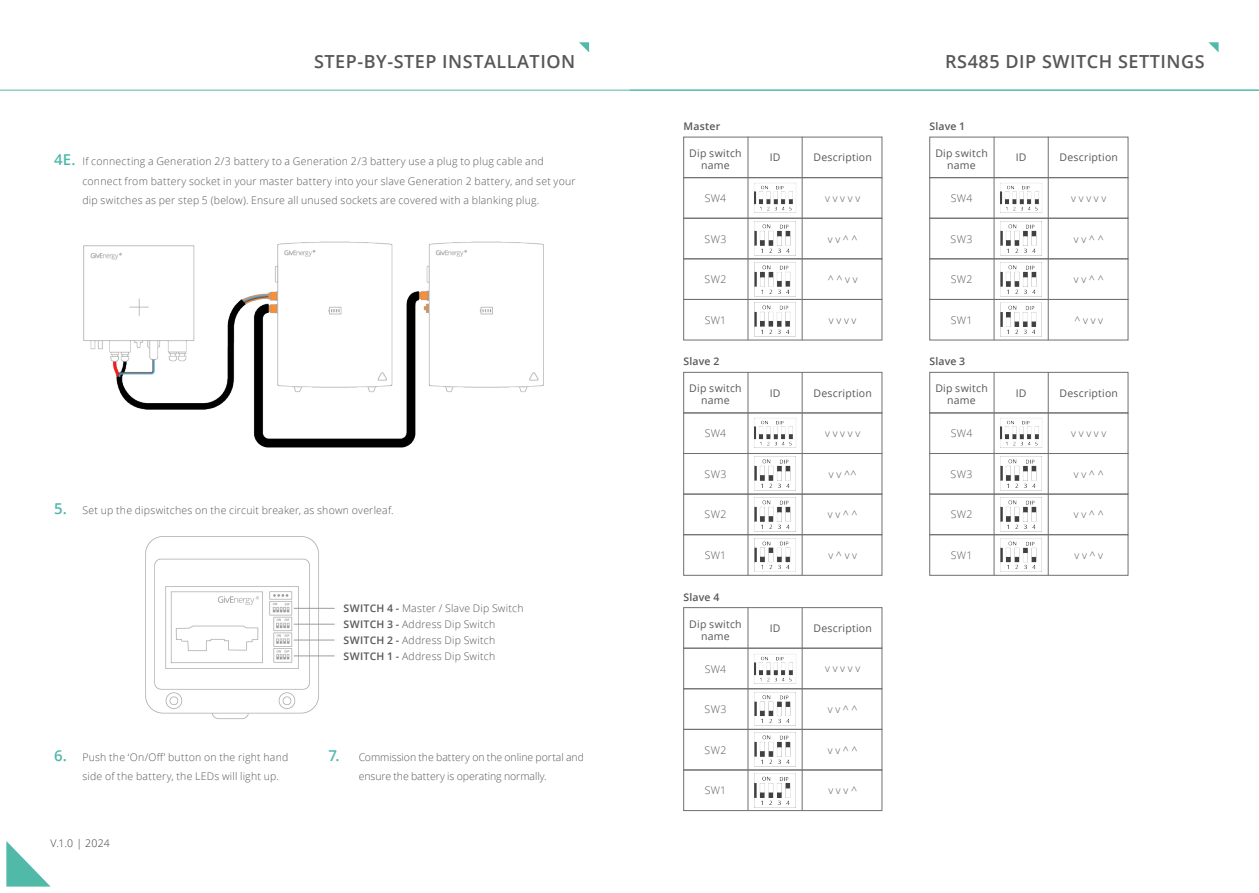
<style>
.page{position:relative;width:1259px;height:893px;background:#fff}
.page>*{position:absolute;margin:0;border:0;box-sizing:border-box;transform-origin:0 0}
.t1{font:600 18px "Open Sans";letter-spacing:.03em;color:#575756}
.t2{font:600 15px "Open Sans";color:#50b9aa}
.t3{font:300 10.5px/19.5px "Open Sans";letter-spacing:.02em;color:#575756}
.t4{font:10.5px/12px "Open Sans";letter-spacing:.02em;color:#575756;text-align:center}
.t5{font:300 10.5px/19.5px "Open Sans";letter-spacing:-.005em;color:#575756}
.t6{font:600 10.5px "Open Sans";letter-spacing:.02em;color:#575756}
.t7{font:300 10.5px "Open Sans";color:#3c3c3b}
.s1{font-weight:600;font-size:15px;color:#50b9aa}
.s2{font-weight:600}
</style>
<div class="page">
<svg style="left:6px;top:841px;width:45px;height:46px"></svg>
<hr style="left:0;top:90px;width:629px;height:1px;background:#50b9aa">
<svg style="left:579px;top:42px;width:10px;height:10px"></svg>
<hr style="left:629px;top:90px;width:630px;height:1px;background:#50b9aa">
<img style="left:145px;top:536px;width:183px;height:183px">
<hr style="left:294px;top:655px;width:40px;height:1px;background:#9d9d9c">
<hr style="left:294px;top:640px;width:40px;height:1px;background:#9d9d9c">
<hr style="left:294px;top:608px;width:40px;height:1px;background:#9d9d9c">
<hr style="left:294px;top:624px;width:40px;height:1px;background:#9d9d9c">
<img style="left:83px;top:241px;width:461px;height:207px">
<svg style="left:1208px;top:42px;width:10px;height:10px"></svg>
<div style="left:683px;top:729px;width:199px;height:41px;border:1px solid #70706e"></div>
<div style="left:929px;top:453px;width:199px;height:41px;border:1px solid #70706e"></div>
<div style="left:929px;top:494px;width:199px;height:41px;border:1px solid #70706e"></div>
<div style="left:929px;top:534px;width:199px;height:42px;border:1px solid #70706e"></div>
<div style="left:683px;top:453px;width:199px;height:41px;border:1px solid #70706e"></div>
<div style="left:683px;top:413px;width:199px;height:41px;border:1px solid #70706e"></div>
<div style="left:683px;top:494px;width:199px;height:41px;border:1px solid #70706e"></div>
<div style="left:683px;top:534px;width:199px;height:42px;border:1px solid #70706e"></div>
<img style="left:754px;top:221px;width:42px;height:35px">
<div style="left:683px;top:177px;width:199px;height:42px;border:1px solid #70706e"></div>
<div style="left:683px;top:137px;width:199px;height:41px;border:1px solid #70706e"></div>
<div style="left:683px;top:258px;width:199px;height:42px;border:1px solid #70706e"></div>
<div style="left:683px;top:299px;width:199px;height:41px;border:1px solid #70706e"></div>
<hr style="left:747px;top:137px;width:1px;height:203px;background:#70706e">
<hr style="left:802px;top:137px;width:1px;height:203px;background:#70706e">
<div style="left:683px;top:372px;width:199px;height:41px;border:1px solid #70706e"></div>
<hr style="left:747px;top:372px;width:1px;height:203px;background:#70706e">
<hr style="left:802px;top:372px;width:1px;height:203px;background:#70706e">
<div style="left:683px;top:688px;width:199px;height:42px;border:1px solid #70706e"></div>
<div style="left:683px;top:648px;width:199px;height:41px;border:1px solid #70706e"></div>
<div style="left:683px;top:607px;width:199px;height:42px;border:1px solid #70706e"></div>
<div style="left:683px;top:770px;width:199px;height:41px;border:1px solid #70706e"></div>
<hr style="left:747px;top:607px;width:1px;height:204px;background:#70706e">
<hr style="left:802px;top:607px;width:1px;height:204px;background:#70706e">
<div style="left:929px;top:177px;width:199px;height:42px;border:1px solid #70706e"></div>
<div style="left:929px;top:137px;width:199px;height:41px;border:1px solid #70706e"></div>
<div style="left:929px;top:258px;width:199px;height:42px;border:1px solid #70706e"></div>
<div style="left:929px;top:299px;width:199px;height:41px;border:1px solid #70706e"></div>
<hr style="left:993px;top:137px;width:1px;height:203px;background:#70706e">
<hr style="left:1048px;top:137px;width:1px;height:203px;background:#70706e">
<div style="left:929px;top:413px;width:199px;height:41px;border:1px solid #70706e"></div>
<div style="left:929px;top:372px;width:199px;height:41px;border:1px solid #70706e"></div>
<hr style="left:993px;top:372px;width:1px;height:203px;background:#70706e">
<hr style="left:1048px;top:372px;width:1px;height:203px;background:#70706e">
<img style="left:754px;top:183px;width:42px;height:30px">
<img style="left:754px;top:262px;width:42px;height:35px">
<img style="left:754px;top:302px;width:42px;height:35px">
<img style="left:754px;top:418px;width:42px;height:30px">
<img style="left:754px;top:456px;width:42px;height:35px">
<img style="left:754px;top:497px;width:42px;height:35px">
<img style="left:754px;top:538px;width:42px;height:34px">
<img style="left:754px;top:654px;width:42px;height:30px">
<img style="left:754px;top:692px;width:42px;height:34px">
<img style="left:754px;top:732px;width:42px;height:35px">
<img style="left:754px;top:773px;width:42px;height:35px">
<img style="left:1000px;top:183px;width:42px;height:30px">
<img style="left:1000px;top:221px;width:42px;height:35px">
<img style="left:1000px;top:262px;width:42px;height:35px">
<img style="left:1000px;top:302px;width:42px;height:35px">
<img style="left:1000px;top:418px;width:42px;height:30px">
<img style="left:1000px;top:456px;width:42px;height:35px">
<img style="left:1000px;top:497px;width:42px;height:35px">
<img style="left:1000px;top:538px;width:42px;height:34px">
<h1 class="t1" style="left:314px;top:49px;width:263px">STEP-BY-STEP INSTALLATION</h1>
<h2 class="t2" style="left:54px;top:149px;width:23px">4E.</h2>
<p class="t3" style="left:82px;top:152px;width:494px">If connecting a Generation 2/3 battery to a Generation 2/3 battery use a plug to plug cable and connect from battery socket in your master battery into your slave Generation 2 battery, and set your dip switches as per step 5 (below). Ensure all unused sockets are covered with a blanking plug.</p>
<p class="t3" style="left:54px;top:500px;width:341px"><span class="s1">5.</span> Set up the dipswitches on the circuit breaker, as shown overleaf.</p>
<p class="t3" style="left:343px;top:600px;width:182px;line-height:15.9px"><span class="s2">SWITCH 4 -</span> Master / Slave Dip Switch<br><span class="s2">SWITCH 3 -</span> Address Dip Switch</p>
<p class="t3" style="left:343px;top:630px;width:153px"><span class="s2">SWITCH 2 -</span> Address Dip Switch</p>
<p class="t3" style="left:343px;top:646px;width:153px"><span class="s2">SWITCH 1 -</span> Address Dip Switch</p>
<h2 class="t2" style="left:54px;top:745px;width:14px">6.</h2>
<p class="t5" style="left:359px;top:747px;width:227px">Commission the battery on the online portal and ensure the battery is operating normally.</p>
<h2 class="t2" style="left:328px;top:745px;width:13px">7.</h2>
<p class="t3" style="left:82px;top:747px;width:207px">Push the ‘On/Off’ button on the right hand side of the battery, the LEDs will light up.</p>
<p class="t7" style="left:51px;top:836px;width:61px">V.1.0 | 2024</p>
<p class="t6" style="left:683px;top:119px;width:38px">Master</p>
<p class="t4" style="left:689px;top:147px;width:54px">Dip switch name</p>
<p class="t4" style="left:769px;top:151px;width:12px">ID</p>
<p class="t4" style="left:813px;top:151px;width:60px">Description</p>
<p class="t3" style="left:705px;top:188px;width:23px">SW4</p>
<p class="t3" style="left:704px;top:229px;width:23px">SW3</p>
<p class="t3" style="left:704px;top:269px;width:23px">SW2</p>
<p class="t3" style="left:825px;top:188px;width:37px">v v v v v</p>
<p class="t3" style="left:828px;top:229px;width:31px">v v ^ ^</p>
<p class="t3" style="left:828px;top:269px;width:31px">^ ^ v v</p>
<p class="t3" style="left:704px;top:310px;width:23px">SW1</p>
<p class="t3" style="left:829px;top:310px;width:29px">v v v v</p>
<p class="t6" style="left:683px;top:354px;width:37px">Slave 2</p>
<p class="t4" style="left:689px;top:382px;width:54px">Dip switch name</p>
<p class="t4" style="left:769px;top:387px;width:12px">ID</p>
<p class="t4" style="left:813px;top:387px;width:60px">Description</p>
<p class="t3" style="left:705px;top:424px;width:23px">SW4</p>
<p class="t3" style="left:704px;top:464px;width:23px">SW3</p>
<p class="t3" style="left:704px;top:505px;width:23px">SW2</p>
<p class="t3" style="left:825px;top:424px;width:37px">v v v v v</p>
<p class="t3" style="left:829px;top:464px;width:29px">v v ^^</p>
<p class="t3" style="left:828px;top:505px;width:31px">v v ^ ^</p>
<p class="t3" style="left:704px;top:545px;width:23px">SW1</p>
<p class="t3" style="left:828px;top:545px;width:30px">v ^ v v</p>
<p class="t6" style="left:683px;top:590px;width:37px">Slave 4</p>
<p class="t4" style="left:689px;top:618px;width:54px">Dip switch name</p>
<p class="t4" style="left:769px;top:622px;width:12px">ID</p>
<p class="t4" style="left:813px;top:622px;width:60px">Description</p>
<p class="t3" style="left:705px;top:659px;width:23px">SW4</p>
<p class="t3" style="left:704px;top:699px;width:23px">SW3</p>
<p class="t3" style="left:704px;top:740px;width:23px">SW2</p>
<p class="t3" style="left:825px;top:658px;width:37px">v v v v v</p>
<p class="t3" style="left:828px;top:699px;width:31px">v v ^ ^</p>
<p class="t3" style="left:828px;top:740px;width:31px">v v ^ ^</p>
<p class="t3" style="left:704px;top:780px;width:23px">SW1</p>
<p class="t3" style="left:828px;top:780px;width:30px">v v v ^</p>
<h1 class="t1" style="left:945px;top:49px;width:261px">RS485 DIP SWITCH SETTINGS</h1>
<p class="t6" style="left:929px;top:119px;width:37px">Slave 1</p>
<p class="t4" style="left:935px;top:147px;width:54px">Dip switch name</p>
<p class="t4" style="left:1015px;top:151px;width:12px">ID</p>
<p class="t4" style="left:1059px;top:151px;width:60px">Description</p>
<p class="t3" style="left:951px;top:188px;width:23px">SW4</p>
<p class="t3" style="left:950px;top:229px;width:23px">SW3</p>
<p class="t3" style="left:950px;top:269px;width:23px">SW2</p>
<p class="t3" style="left:1071px;top:188px;width:37px">v v v v v</p>
<p class="t3" style="left:1074px;top:229px;width:31px">v v ^ ^</p>
<p class="t3" style="left:1074px;top:269px;width:31px">v v ^ ^</p>
<p class="t3" style="left:950px;top:310px;width:23px">SW1</p>
<p class="t3" style="left:1074px;top:310px;width:30px">^ v v v</p>
<p class="t6" style="left:929px;top:354px;width:37px">Slave 3</p>
<p class="t4" style="left:935px;top:382px;width:54px">Dip switch name</p>
<p class="t4" style="left:1015px;top:387px;width:12px">ID</p>
<p class="t4" style="left:1059px;top:387px;width:60px">Description</p>
<p class="t3" style="left:951px;top:424px;width:23px">SW4</p>
<p class="t3" style="left:950px;top:464px;width:23px">SW3</p>
<p class="t3" style="left:950px;top:505px;width:23px">SW2</p>
<p class="t3" style="left:1071px;top:424px;width:37px">v v v v v</p>
<p class="t3" style="left:1074px;top:464px;width:31px">v v ^ ^</p>
<p class="t3" style="left:1074px;top:505px;width:31px">v v ^ ^</p>
<p class="t3" style="left:950px;top:545px;width:23px">SW1</p>
<p class="t3" style="left:1074px;top:545px;width:30px">v v ^ v</p>
</div>
